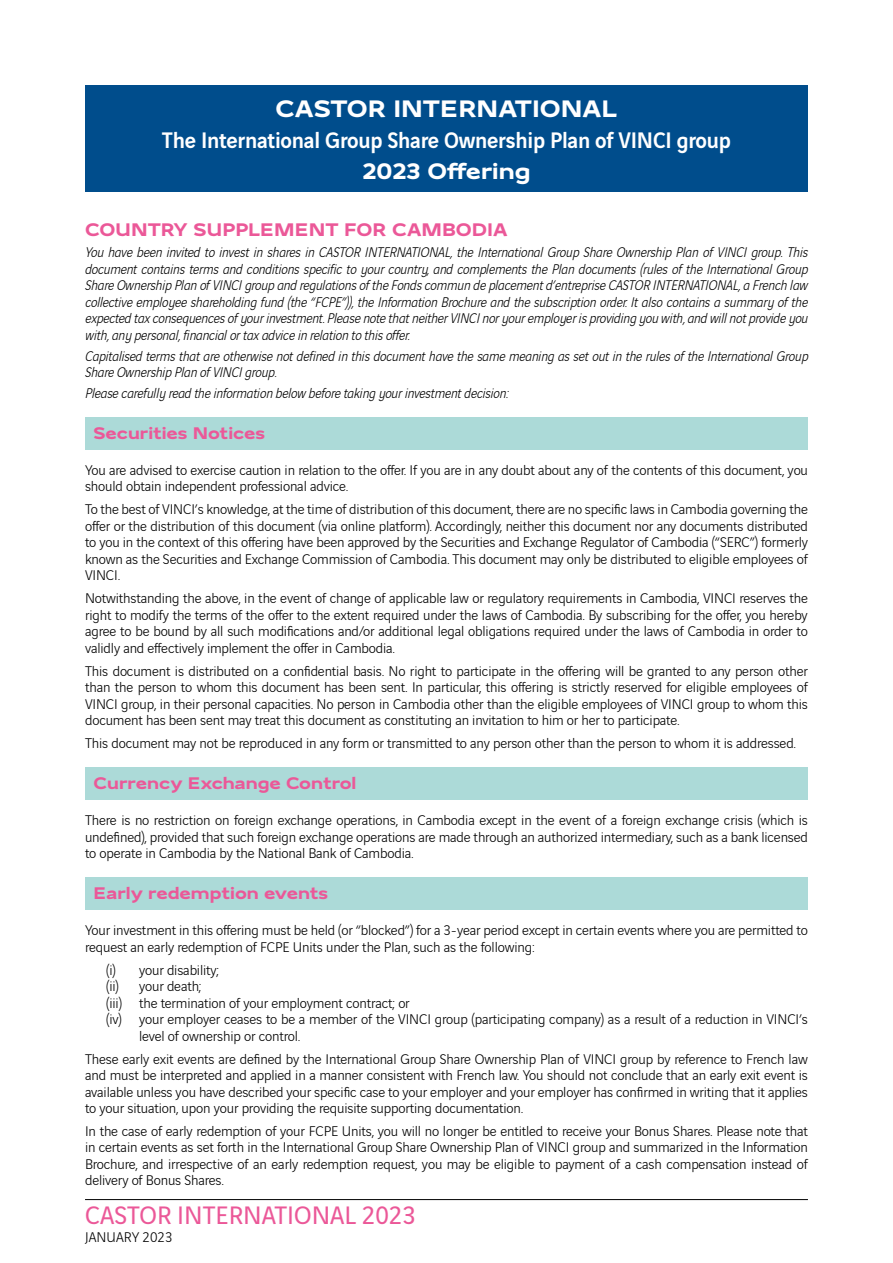
<style>
.page{position:relative;width:893px;height:1263px;background:#fff}
.page>*{position:absolute;margin:0;border:0;box-sizing:border-box;transform-origin:0 0}
.t1{font:27px "Vinci Sans";color:#eb5898}
.t2{font:700 25.5px "Vinci Sans Expanded";color:#fff}
.t3{font:500 24px "Vinci Sans";letter-spacing:-.01em;color:#fff;scale:.96 1}
.t4{font:700 24px "Vinci Sans Expanded";color:#fff}
.t5{font:700 19.5px "Vinci Sans Expanded";color:#eb5898}
.t6{font:700 18px "Vinci Sans Expanded";color:#eb5898}
.t7{font:300 15px/16.5px "Vinci Sans";letter-spacing:-.01em;color:#000;text-align:justify}
.t8{font:italic 300 15px/16.5px "Vinci Sans";letter-spacing:-.01em;color:#000;text-align:justify}
</style>
<div class="page">
<hr style="left:85px;top:1199px;width:723px;height:1px;background:#000">
<div style="left:85px;top:85px;width:723px;height:107px;background:#004d8c"></div>
<div style="left:85px;top:416px;width:723px;height:33px;background:#acdad8"></div>
<div style="left:85px;top:767px;width:723px;height:33px;background:#acdad8"></div>
<div style="left:85px;top:877px;width:723px;height:33px;background:#acdad8"></div>
<h2 class="t2" style="left:275px;top:90px;width:344px">CASTOR INTERNATIONAL</h2>
<h3 class="t3" style="left:162px;top:122px;width:594px">The International Group Share Ownership Plan of VINCI group</h3>
<h3 class="t4" style="left:363px;top:153px;width:169px">2023 Offering</h3>
<h3 class="t5" style="left:85px;top:215px;width:424px">COUNTRY SUPPLEMENT FOR CAMBODIA</h3>
<p class="t8" style="left:85px;top:243px;width:724px">You have been invited to invest in shares in CASTOR INTERNATIONAL, the International Group Share Ownership Plan of VINCI group. This document contains terms and conditions specific to your country, and complements the Plan documents (rules of the International Group Share Ownership Plan of VINCI group and regulations of the Fonds commun de placement d’entreprise CASTOR INTERNATIONAL, a French law collective employee shareholding fund (the “FCPE”)), the Information Brochure and the subscription order. It also contains a summary of the expected tax consequences of your investment. Please note that neither VINCI nor your employer is providing you with, and will not provide you with, any personal, financial or tax advice in relation to this offer.</p>
<p class="t8" style="left:85px;top:346px;width:724px">Capitalised terms that are otherwise not defined in this document have the same meaning as set out in the rules of the International Group<br>Share Ownership Plan of VINCI group.</p>
<p class="t8" style="left:85px;top:383px;width:425px">Please carefully read the information below before taking your investment decision:</p>
<p class="t6" style="left:94px;top:419px;width:173px">Securities Notices</p>
<p class="t7" style="left:85px;top:460px;width:724px">You are advised to exercise caution in relation to the offer. If you are in any doubt about any of the contents of this document, you should obtain independent professional advice.</p>
<p class="t7" style="left:85px;top:500px;width:724px">To the best of VINCI’s knowledge, at the time of distribution of this document, there are no specific laws in Cambodia governing the offer or the distribution of this document (via online platform). Accordingly, neither this document nor any documents distributed to you in the context of this offering have been approved by the Securities and Exchange Regulator of Cambodia (“SERC”) formerly known as the Securities and Exchange Commission of Cambodia. This document may only be distributed to eligible employees of VINCI.</p>
<p class="t7" style="left:85px;top:589px;width:724px">Notwithstanding the above, in the event of change of applicable law or regulatory requirements in Cambodia, VINCI reserves the right to modify the terms of the offer to the extent required under the laws of Cambodia. By subscribing for the offer, you hereby agree to be bound by all such modifications and/or additional legal obligations required under the laws of Cambodia in order to validly and effectively implement the offer in Cambodia.</p>
<p class="t7" style="left:85px;top:661px;width:724px">This document is distributed on a confidential basis. No right to participate in the offering will be granted to any person other than the person to whom this document has been sent. In particular, this offering is strictly reserved for eligible employees of VINCI group, in their personal capacities. No person in Cambodia other than the eligible employees of VINCI group to whom this document has been sent may treat this document as constituting an invitation to him or her to participate.</p>
<p class="t7" style="left:85px;top:733px;width:712px">This document may not be reproduced in any form or transmitted to any person other than the person to whom it is addressed.</p>
<p class="t6" style="left:94px;top:769px;width:264px">Currency Exchange Control</p>
<p class="t7" style="left:85px;top:811px;width:724px">There is no restriction on foreign exchange operations, in Cambodia except in the event of a foreign exchange crisis (which is undefined), provided that such foreign exchange operations are made through an authorized intermediary, such as a bank licensed to operate in Cambodia by the National Bank of Cambodia.</p>
<p class="t6" style="left:94px;top:880px;width:236px">Early redemption events</p>
<p class="t7" style="left:85px;top:921px;width:724px">Your investment in this offering must be held (or “blocked”) for a 3-year period except in certain events where you are permitted to request an early redemption of FCPE Units under the Plan, such as the following:</p>
<p class="t7" style="left:106px;top:960px;width:114px">(i) your disability;</p>
<p class="t7" style="left:106px;top:977px;width:97px">(ii) your death;</p>
<p class="t7" style="left:106px;top:993px;width:305px">(iii) the termination of your employment contract; or</p>
<p class="t7" style="left:106px;top:1010px;width:703px">(iv) your employer ceases to be a member of the VINCI group (participating company) as a result of a reduction in VINCI’s</p>
<p class="t7" style="left:139px;top:1026px;width:163px">level of ownership or control.</p>
<p class="t7" style="left:85px;top:1049px;width:724px">These early exit events are defined by the International Group Share Ownership Plan of VINCI group by reference to French law and must be interpreted and applied in a manner consistent with French law. You should not conclude that an early exit event is available unless you have described your specific case to your employer and your employer has confirmed in writing that it applies to your situation, upon your providing the requisite supporting documentation.</p>
<p class="t7" style="left:85px;top:1121px;width:724px">In the case of early redemption of your FCPE Units, you will no longer be entitled to receive your Bonus Shares. Please note that in certain events as set forth in the International Group Share Ownership Plan of VINCI group and summarized in the Information Brochure, and irrespective of an early redemption request, you may be eligible to payment of a cash compensation instead of delivery of Bonus Shares.</p>
<h1 class="t1" style="left:85px;top:1195px;width:332px">CASTOR INTERNATIONAL 2023</h1>
<p class="t7" style="left:85px;top:1228px;width:89px">JANUARY 2023</p>
</div>
